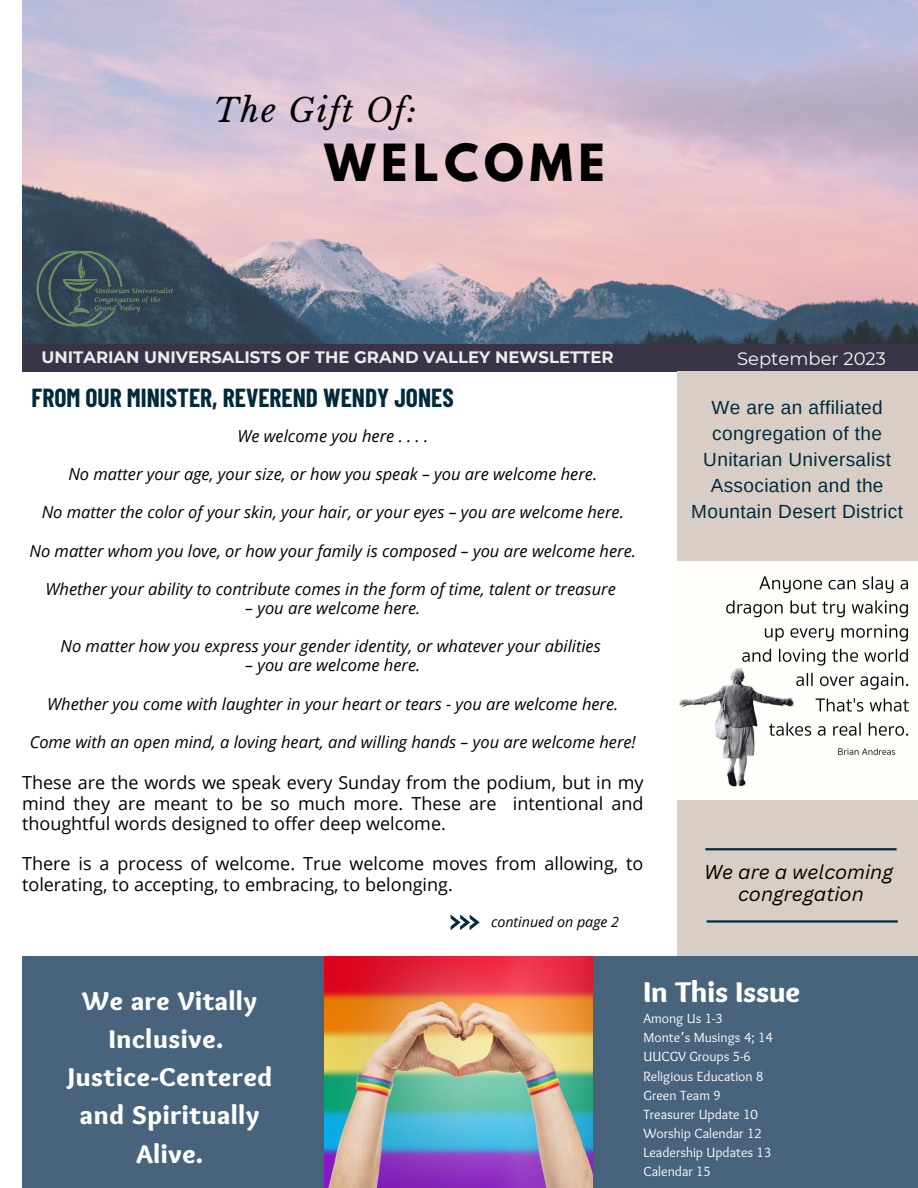
<style>
.page{position:relative;width:918px;height:1188px;background:#fff}
.page>*{position:absolute;margin:0;border:0;box-sizing:border-box;transform-origin:0 0}
.t1{font:700 45.3px "League Spartan";letter-spacing:.125em;color:#000}
.t2{font:italic 32.25px "Libre Baskerville";letter-spacing:.055em;color:#000}
.t3{font:900 29.7px "Sukar";color:#fff}
.t4{font:900 26.7px/38.2px "Sukar";letter-spacing:.025em;color:#fff;text-align:center}
.t5{font:700 25.5px "Barlow Condensed";color:#022a3d}
.t6{font:italic 19.5px "Canva Sans";color:#000}
.t7{font:19.05px/25.8px "Arimo";letter-spacing:.02em;color:#022a3d;text-align:center}
.t8{font:18px/20.2px "Open Sans";color:#000;text-align:justify}
.t9{font:18px "Montserrat";color:#faf7f5}
.t10{font:italic 16.5px "Open Sans";color:#000}
.t11{font:700 16.5px "Montserrat";color:#ededed}
.t12{font:italic 14.25px "Open Sans";color:#000}
.t13{font:13.8px "Sukar";color:#fff}
.s1{font-family:"Noto Sans Gurmukhi"}
</style>
<div class="page">
<img style="left:22px;top:0;width:896px;height:344px">
<div style="left:22px;top:344px;width:896px;height:27px;background:#393547"></div>
<img style="left:22px;top:246px;width:161px;height:88px">
<div style="left:677px;top:371px;width:241px;height:598px;background:#d8cec6"></div>
<div style="left:22px;top:957px;width:896px;height:231px;background:#48637c"></div>
<hr style="left:705px;top:848px;width:192px;height:2px;background:#022a3d">
<hr style="left:707px;top:920px;width:191px;height:3px;background:#022a3d">
<img style="left:677px;top:562px;width:241px;height:237px">
<img style="left:325px;top:957px;width:268px;height:231px">
<svg style="left:451px;top:915px;width:29px;height:15px"></svg>
<p class="t2" style="left:214px;top:91px;width:205px">The Gift Of:</p>
<p class="t1" style="left:324px;top:140px;width:282px">WELCOME</p>
<p class="t11" style="left:42px;top:347px;width:574px">UNITARIAN UNIVERSALISTS OF THE GRAND VALLEY NEWSLETTER</p>
<p class="t9" style="left:737px;top:348px;width:150px">September 2023</p>
<p class="t5" style="left:32px;top:381px;width:424px">FROM OUR MINISTER, REVEREND WENDY JONES</p>
<p class="t10" style="left:237px;top:424px;width:192px">We welcome you here . . . .</p>
<p class="t10" style="left:68px;top:462px;width:530px">No matter your age, your size, or how you speak – you are welcome here.</p>
<p class="t10" style="left:42px;top:501px;width:584px">No matter the color of your skin, your hair, or your eyes – you are welcome here.</p>
<p class="t10" style="left:30px;top:539px;width:608px">No matter whom you love, or how your family is composed – you are welcome here.</p>
<p class="t10" style="left:45px;top:577px;width:572px">Whether your ability to contribute comes in the form of time, talent or treasure</p>
<p class="t10" style="left:245px;top:596px;width:177px">– you are welcome here.</p>
<p class="t10" style="left:61px;top:635px;width:542px">No matter how you express your gender identity, or whatever your abilities</p>
<p class="t10" style="left:245px;top:654px;width:177px">– you are welcome here.</p>
<p class="t10" style="left:47px;top:692px;width:573px">Whether you come with laughter in your heart or tears - you are welcome here.</p>
<p class="t10" style="left:30px;top:730px;width:608px">Come with an open mind, a loving heart, and willing hands – you are welcome here!</p>
<p class="t8" style="left:22px;top:772px;width:623px">These are the words we speak every Sunday from the podium, but in my mind they are meant to be so much more. These are intentional and thoughtful words designed to offer deep welcome.</p>
<p class="t8" style="left:22px;top:853px;width:623px">There is a process of welcome. True welcome moves from allowing, to tolerating, to accepting, to embracing, to belonging.</p>
<p class="t12" style="left:491px;top:912px;width:129px">continued on page 2</p>
<p class="t7" style="left:691px;top:395px;width:213px">We are an affiliated congregation of the<br>Unitarian Universalist<br>Association and the<br>Mountain Desert District</p>
<p class="t6" style="left:704px;top:858px;width:191px">We are a welcoming</p>
<p class="t6" style="left:738px;top:880px;width:127px">congregation</p>
<p class="t4" style="left:82px;top:984px;width:176px">We are Vitally</p>
<p class="t3" style="left:644px;top:975px;width:158px">In This Issue</p>
<p class="t4" style="left:109px;top:1022px;width:116px">Inclusive.</p>
<p class="t4" style="left:67px;top:1061px;width:206px">Justice-Centered and Spiritually<br>Alive.</p>
<p class="t13" style="left:644px;top:1011px;width:81px">Among Us 1-3</p>
<p class="t13" style="left:644px;top:1030px;width:131px">Monte<span class="s1">’</span>s Musings 4; 14</p>
<p class="t13" style="left:644px;top:1049px;width:109px">UUCGV Groups 5-6</p>
<p class="t13" style="left:644px;top:1068px;width:122px">Religious Education 8</p>
<p class="t13" style="left:644px;top:1087px;width:79px">Green Team 9</p>
<p class="t13" style="left:644px;top:1106px;width:116px">Treasurer Update 10</p>
<p class="t13" style="left:644px;top:1125px;width:120px">Worship Calendar 12</p>
<p class="t13" style="left:644px;top:1145px;width:129px">Leadership Updates 13</p>
<p class="t13" style="left:644px;top:1164px;width:69px">Calendar 15</p>
</div>
